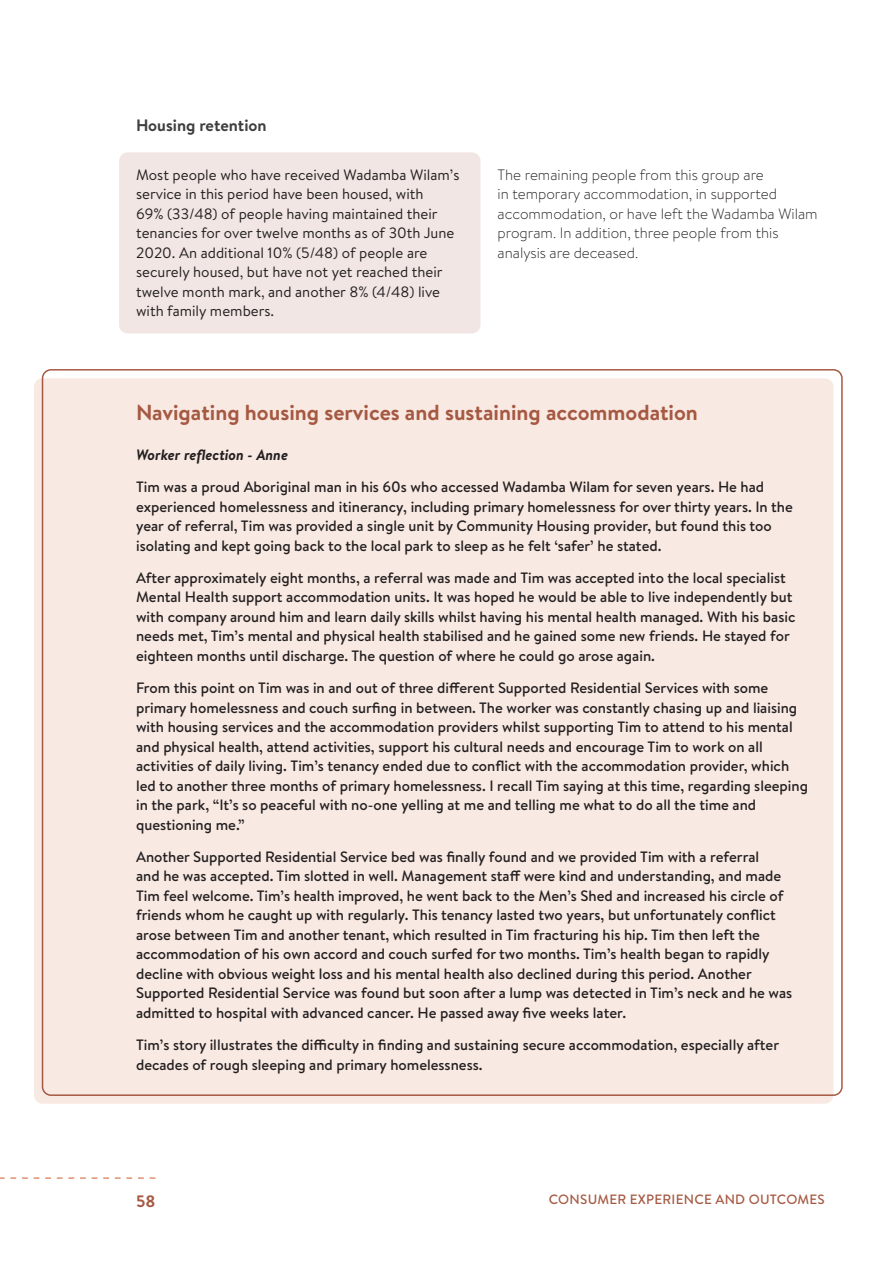
<style>
.page{position:relative;width:893px;height:1263px;background:#fff}
.page>*{position:absolute;margin:0;border:0;box-sizing:border-box;transform-origin:0 0}
.H2_-_Worker_Reflecti{font:700 21.75px "Brandon Text";color:#a65942}
.t1{font:700 16.5px "Brandon Text";color:#3e3e3f}
.t2{font:700 16.5px "Brandon Text";color:#a65942}
.Worker_Reflection_Le{font:500 15px/19.5px "Brandon Text";color:#231f20}
.Body_-_Lowkey_Highli{font:15px/19.5px "Brandon Text";color:#231f20}
.Body{font:300 15px/19.5px "Brandon Text";color:#231f20}
.Worker_Reflection_Le-2{font:italic 700 15px "Brandon Text";color:#231f20}
.t3{font:500 13.5px "Brandon Text";letter-spacing:.02em;color:#a65942}
</style>
<div class="page">
<div style="left:119px;top:152px;width:361px;height:181px;background:#f1e6e3;border-radius:9px"></div>
<div style="left:34px;top:378px;width:799px;height:726px;background:#f8e9e2;border-radius:9px"></div>
<svg style="left:0;top:1177px;width:155px;height:2px"></svg>
<h3 class="t1" style="left:136px;top:113px;width:132px">Housing retention</h3>
<p class="Body_-_Lowkey_Highli" style="left:136px;top:164px;width:325px">Most people who have received Wadamba Wilam’s service in this period have been housed, with<br>69% (33/48) of people having maintained their tenancies for over twelve months as of 30th June 2020. An additional 10% (5/48) of people are securely housed, but have not yet reached their twelve month mark, and another 8% (4/48) live with family members.</p>
<p class="Body" style="left:497px;top:164px;width:322px">The remaining people from this group are<br>in temporary accommodation, in supported accommodation, or have left the Wadamba Wilam program. In addition, three people from this analysis are deceased.</p>
<p class="H2_-_Worker_Reflecti" style="left:136px;top:397px;width:563px">Navigating housing services and sustaining accommodation</p>
<p class="Worker_Reflection_Le-2" style="left:136px;top:444px;width:153px">Worker reflection - Anne</p>
<p class="Worker_Reflection_Le" style="left:136px;top:477px;width:658px">Tim was a proud Aboriginal man in his 60s who accessed Wadamba Wilam for seven years. He had experienced homelessness and itinerancy, including primary homelessness for over thirty years. In the year of referral, Tim was provided a single unit by Community Housing provider, but found this too isolating and kept going back to the local park to sleep as he felt ‘safer’ he stated.</p>
<p class="Worker_Reflection_Le" style="left:136px;top:568px;width:661px">After approximately eight months, a referral was made and Tim was accepted into the local specialist Mental Health support accommodation units. It was hoped he would be able to live independently but with company around him and learn daily skills whilst having his mental health managed. With his basic needs met, Tim’s mental and physical health stabilised and he gained some new friends. He stayed for eighteen months until discharge. The question of where he could go arose again.</p>
<p class="Worker_Reflection_Le" style="left:136px;top:678px;width:673px">From this point on Tim was in and out of three different Supported Residential Services with some primary homelessness and couch surfing in between. The worker was constantly chasing up and liaising with housing services and the accommodation providers whilst supporting Tim to attend to his mental and physical health, attend activities, support his cultural needs and encourage Tim to work on all activities of daily living. Tim’s tenancy ended due to conflict with the accommodation provider, which led to another three months of primary homelessness. I recall Tim saying at this time, regarding sleeping in the park, “It’s so peaceful with no-one yelling at me and telling me what to do all the time and questioning me.”</p>
<p class="Worker_Reflection_Le" style="left:136px;top:847px;width:658px">Another Supported Residential Service bed was finally found and we provided Tim with a referral<br>and he was accepted. Tim slotted in well. Management staff were kind and understanding, and made Tim feel welcome. Tim’s health improved, he went back to the Men’s Shed and increased his circle of friends whom he caught up with regularly. This tenancy lasted two years, but unfortunately conflict arose between Tim and another tenant, which resulted in Tim fracturing his hip. Tim then left the accommodation of his own accord and couch surfed for two months. Tim’s health began to rapidly decline with obvious weight loss and his mental health also declined during this period. Another Supported Residential Service was found but soon after a lump was detected in Tim’s neck and he was admitted to hospital with advanced cancer. He passed away five weeks later.</p>
<p class="Worker_Reflection_Le" style="left:136px;top:1035px;width:645px">Tim’s story illustrates the difficulty in finding and sustaining secure accommodation, especially after decades of rough sleeping and primary homelessness.</p>
<p class="t2" style="left:136px;top:1189px;width:21px">58</p>
<p class="t3" style="left:549px;top:1190px;width:20px">Cons</p>
<p class="t3" style="left:588px;top:1190px;width:20px">umer</p>
<p class="t3" style="left:630px;top:1190px;width:26px">Experience</p>
<p class="t3" style="left:715px;top:1190px;width:11px">and</p>
<p class="t3" style="left:749px;top:1190px;width:32px">Outcomes</p>
</div>
